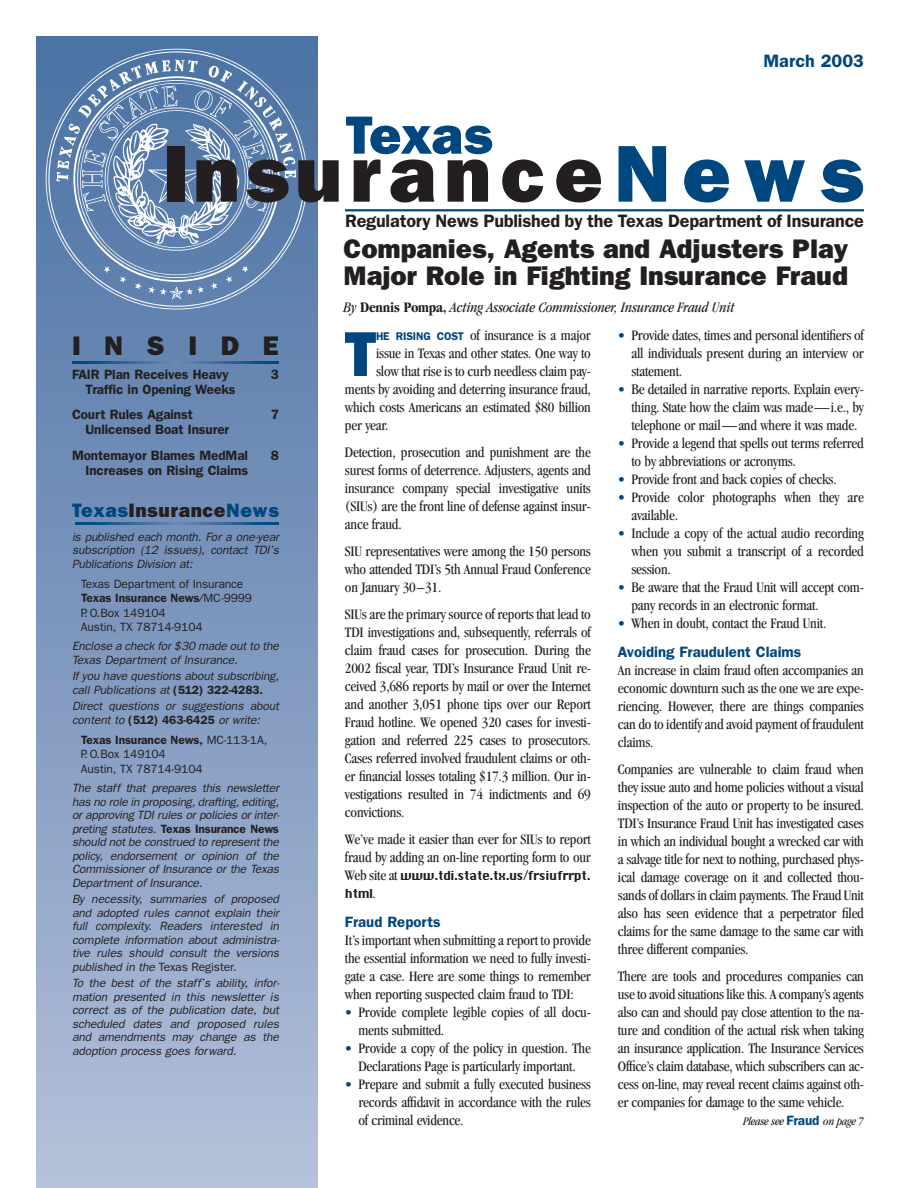
<style>
.page{position:relative;width:918px;height:1188px;background:#fff}
.page>*{position:absolute;margin:0;border:0;box-sizing:border-box;transform-origin:0 0}
.t1{font:800 81px "Franklin Gothic";letter-spacing:.11em;color:#231f20}
.t2{font:800 63.75px "Franklin Gothic";color:#00467f}
.t3{font:800 54px "Franklin Gothic";letter-spacing:-.015em;color:#00467f}
.t4{font:800 27px/27px "Franklin Gothic";color:#231f20}
.t5{font:800 19.5px "Franklin Gothic";letter-spacing:.03em;color:#00467f}
.t6{font:600 18px "Franklin Gothic";letter-spacing:-.01em;color:#231f20}
.t7{font:600 18px "Franklin Gothic";color:#00467f}
.t8{font:condensed 15px/18px "Garamond";letter-spacing:-.015em;color:#231f20;text-align:justify}
.t9{font:italic condensed 15px "Garamond";letter-spacing:-.015em;color:#231f20}
.t10{font:600 15px "Franklin Gothic";color:#00467f}
.t11{font:600 13.5px/25.5px "Franklin Gothic";letter-spacing:-.01em;color:#231f20}
.t12{font:italic 12px/13.5px "Franklin Gothic";letter-spacing:-.01em;color:#231f20;text-align:justify}
.t13{font:12px/14.2px "Franklin Gothic";letter-spacing:-.01em;color:#231f20}
.t14{font:12px/18px "Chicago";letter-spacing:-.05em;color:#231f20}
.t15{font:italic condensed 12px "Garamond";letter-spacing:-.02em;color:#231f20}
.s1{color:#00467f}
.s2{color:#231f20}
.s3{font-weight:600}
.s4{font-weight:600;font-style:normal}
.s5{font-style:normal}
.s6{font-weight:700;font-style:normal}
.s7{font-family:"Franklin Gothic";font-weight:600;font-stretch:normal;font-size:11.25px;color:#00467f}
.s8{font-family:"Franklin Gothic";font-weight:600;font-style:normal;font-stretch:normal;font-size:13.5px;color:#00467f}
.s9{font-family:"Garamond";font-stretch:condensed;font-size:15px}
</style>
<div class="page">
<div style="left:36px;top:36px;width:282px;height:1152px;background:linear-gradient(to bottom,#4870a2,#b3bfda)"></div>
<img style="left:46px;top:48px;width:261px;height:261px">
<hr style="left:345px;top:209px;width:519px;height:2px;background:#00467f">
<svg style="left:72px;top:362px;width:207px;height:2px"></svg>
<svg style="left:75px;top:523px;width:204px;height:2px"></svg>
<p class="t7" style="left:763px;top:54px;width:102px">March 2003</p>
<h3 class="t3" style="left:346px;top:117px;width:148px">Texas</h3>
<h1 class="t1" style="left:163px;top:146px;width:702px">Insurance<span class="s1">News</span></h1>
<p class="t6" style="left:345px;top:215px;width:520px">Regulatory News Published by the Texas Department of Insurance</p>
<h3 class="t4" style="left:72px;top:334px;width:208px">INSIDE</h3>
<p class="t11" style="left:72px;top:363px;width:158px">FAIR Plan Receives Heavy</p>
<p class="t11" style="left:271px;top:363px;width:10px">3</p>
<p class="t11" style="left:72px;top:378px;width:165px;text-indent:14px">Traffic in Opening Weeks<br>Court Rules Against</p>
<p class="t11" style="left:271px;top:403px;width:10px">7</p>
<p class="t11" style="left:72px;top:418px;width:178px;text-align:center">Unlicensed Boat Insurer<br>Montemayor Blames MedMal</p>
<p class="t11" style="left:271px;top:444px;width:10px">8</p>
<p class="t11" style="left:86px;top:459px;width:164px">Increases on Rising Claims</p>
<h3 class="t5" style="left:72px;top:504px;width:209px">Texas<span class="s2">Insurance</span>News</h3>
<p class="t12" style="left:72px;top:531px;width:208px">is published each month. For a one-year subscription (12 issues), contact TDI’s Publications Division at:</p>
<p class="t13" style="left:81px;top:578px;width:173px">Texas Department of Insurance<br><span class="s3">Texas Insurance News</span>⁄MC-9999<br>P. O.Box 149104<br>Austin, TX 78714-9104</p>
<p class="t12" style="left:72px;top:641px;width:208px">Enclose a check for $30 made out to the<br>Texas Department of Insurance.</p>
<p class="t12" style="left:72px;top:671px;width:208px">If you have questions about subscribing, call Publications at <span class="s4">(512) 322-4283.</span></p>
<p class="t12" style="left:72px;top:701px;width:208px">Direct questions or suggestions about content to <span class="s4">(512) 463-6425</span> or write:</p>
<p class="t13" style="left:81px;top:734px;width:188px"><span class="s3">Texas Insurance News,</span> MC-113-1A,<br>P. O.Box 149104<br>Austin, TX 78714-9104</p>
<p class="t12" style="left:72px;top:782px;width:209px">The staff that prepares this newsletter has no role in proposing, drafting, editing, or approving TDI rules or policies or inter&shy;preting statutes. <span class="s4">Texas Insurance News </span>should not be construed to represent the policy, endorsement or opinion of the Commissioner of Insurance or the Texas Department of Insurance.</p>
<p class="t12" style="left:72px;top:893px;width:209px">By necessity, summaries of proposed and adopted rules cannot explain their full complexity. Readers interested in complete information about administra&shy;tive rules should consult the versions published in the <span class="s5">Texas Register.</span></p>
<p class="t12" style="left:72px;top:977px;width:209px">To the best of the staff’s ability, infor&shy;mation presented in this newsletter is correct as of the publication date, but scheduled dates and proposed rules and amendments may change as the adoption process goes forward.</p>
<h3 class="t4" style="left:344px;top:238px;width:506px">Companies, Agents and Adjusters Play<br>Major Role in Fighting Insurance Fraud</h3>
<p class="t9" style="left:344px;top:302px;width:392px">By <span class="s6">Dennis Pompa,</span> Acting Associate Commissioner, Insurance Fraud Unit</p>
<h2 class="t2" style="left:345px;top:332px;width:33px">T</h2>
<p class="t8" style="left:376px;top:327px;width:216px"><span class="s7">HE RISING COST</span> of insurance is a major</p>
<p class="t8" style="left:631px;top:327px;width:234px;text-indent:-14px"><span class="s1">•</span> Provide dates, times and personal identifiers of all individuals present during an interview or statement.</p>
<p class="t8" style="left:631px;top:381px;width:234px;text-indent:-14px"><span class="s1">•</span> Be detailed in narrative reports. Explain every&shy;thing. State how the claim was made—i.e., by telephone or mail—and where it was made.</p>
<p class="t8" style="left:631px;top:435px;width:234px;text-indent:-14px"><span class="s1">•</span> Provide a legend that spells out terms referred to by abbreviations or acronyms.</p>
<p class="t8" style="left:618px;top:471px;width:220px"><span class="s1">•</span> Provide front and back copies of checks.</p>
<p class="t8" style="left:631px;top:489px;width:234px;text-indent:-14px"><span class="s1">•</span> Provide color photographs when they are available.</p>
<p class="t8" style="left:631px;top:525px;width:234px;text-indent:-14px"><span class="s1">•</span> Include a copy of the actual audio recording when you submit a transcript of a recorded session.</p>
<p class="t8" style="left:631px;top:579px;width:234px;text-indent:-14px"><span class="s1">•</span> Be aware that the Fraud Unit will accept com&shy;pany records in an electronic format.</p>
<p class="t8" style="left:618px;top:615px;width:210px"><span class="s1">•</span> When in doubt, contact the Fraud Unit.</p>
<p class="t10" style="left:618px;top:646px;width:185px">Avoiding Fraudulent Claims</p>
<p class="t8" style="left:618px;top:662px;width:247px">An increase in claim fraud often accompanies an economic downturn such as the one we are expe&shy;riencing. However, there are things companies can do to identify and avoid payment of fraudulent claims.</p>
<p class="t8" style="left:618px;top:761px;width:247px">Companies are vulnerable to claim fraud when they issue auto and home policies without a visual inspection of the auto or property to be insured.<br>TDI’s Insurance Fraud Unit has investigated cases in which an individual bought a wrecked car with a salvage title for next to nothing, purchased phys&shy;ical damage coverage on it and collected thou&shy;sands of dollars in claim payments. The Fraud Unit also has seen evidence that a perpetrator filed claims for the same damage to the same car with three different companies.</p>
<p class="t8" style="left:618px;top:968px;width:248px">There are tools and procedures companies can use to avoid situations like this. A company’s agents also can and should pay close attention to the na&shy;ture and condition of the actual risk when taking an insurance application. The Insurance Services Office’s claim database, which subscribers can ac&shy;cess on-line, may reveal recent claims against oth&shy;er companies for damage to the same vehicle.</p>
<p class="t15" style="left:743px;top:1116px;width:122px">Please see <span class="s8">Fraud</span> on page 7</p>
<p class="t8" style="left:376px;top:345px;width:216px">issue in Texas and other states. One way to</p>
<p class="t8" style="left:376px;top:363px;width:216px">slow that rise is to curb needless claim pay-</p>
<p class="t8" style="left:345px;top:381px;width:248px">ments by avoiding and deterring insurance fraud,</p>
<p class="t8" style="left:345px;top:399px;width:247px">which costs Americans an estimated $80 billion</p>
<p class="t8" style="left:345px;top:417px;width:45px">per year.</p>
<p class="t8" style="left:345px;top:444px;width:248px">Detection, prosecution and punishment are the surest forms of deterrence. Adjusters, agents and insurance company special investigative units (SIUs) are the front line of defense against insur&shy;ance fraud.</p>
<p class="t8" style="left:345px;top:543px;width:248px">SIU representatives were among the 150 persons who attended TDI’s 5th Annual Fraud Conference on January 30–31.</p>
<p class="t8" style="left:345px;top:606px;width:248px">SIUs are the primary source of reports that lead to TDI investigations and, subsequently, referrals of claim fraud cases for prosecution. During the 2002 fiscal year, TDI’s Insurance Fraud Unit re&shy;ceived 3,686 reports by mail or over the Internet and another 3,051 phone tips over our Report Fraud hotline. We opened 320 cases for investi&shy;gation and referred 225 cases to prosecutors.<br>Cases referred involved fraudulent claims or oth&shy;er financial losses totaling $17.3 million. Our in&shy;vestigations resulted in 74 indictments and 69 convictions.</p>
<p class="t8" style="left:345px;top:831px;width:248px">We’ve made it easier than ever for SIUs to report fraud by adding an on-line reporting form to our</p>
<p class="t14" style="left:345px;top:868px;width:247px"><span class="s9">Web site at</span> www.tdi.state.tx.us/frsiufrrpt. html<span class="s9">.</span></p>
<p class="t10" style="left:345px;top:916px;width:97px">Fraud Reports</p>
<p class="t8" style="left:345px;top:932px;width:248px">It’s important when submitting a report to provide the essential information we need to fully investi&shy;gate a case. Here are some things to remember when reporting suspected claim fraud to TDI:</p>
<p class="t8" style="left:358px;top:1004px;width:234px;text-indent:-14px"><span class="s1">•</span> Provide complete legible copies of all docu&shy;ments submitted.</p>
<p class="t8" style="left:345px;top:1040px;width:247px;text-align:center"><span class="s1">•</span> Provide a copy of the policy in question. The<br>Declarations Page is particularly important.</p>
<p class="t8" style="left:358px;top:1076px;width:234px;text-indent:-14px"><span class="s1">•</span> Prepare and submit a fully executed business records affidavit in accordance with the rules of criminal evidence.</p>
</div>
